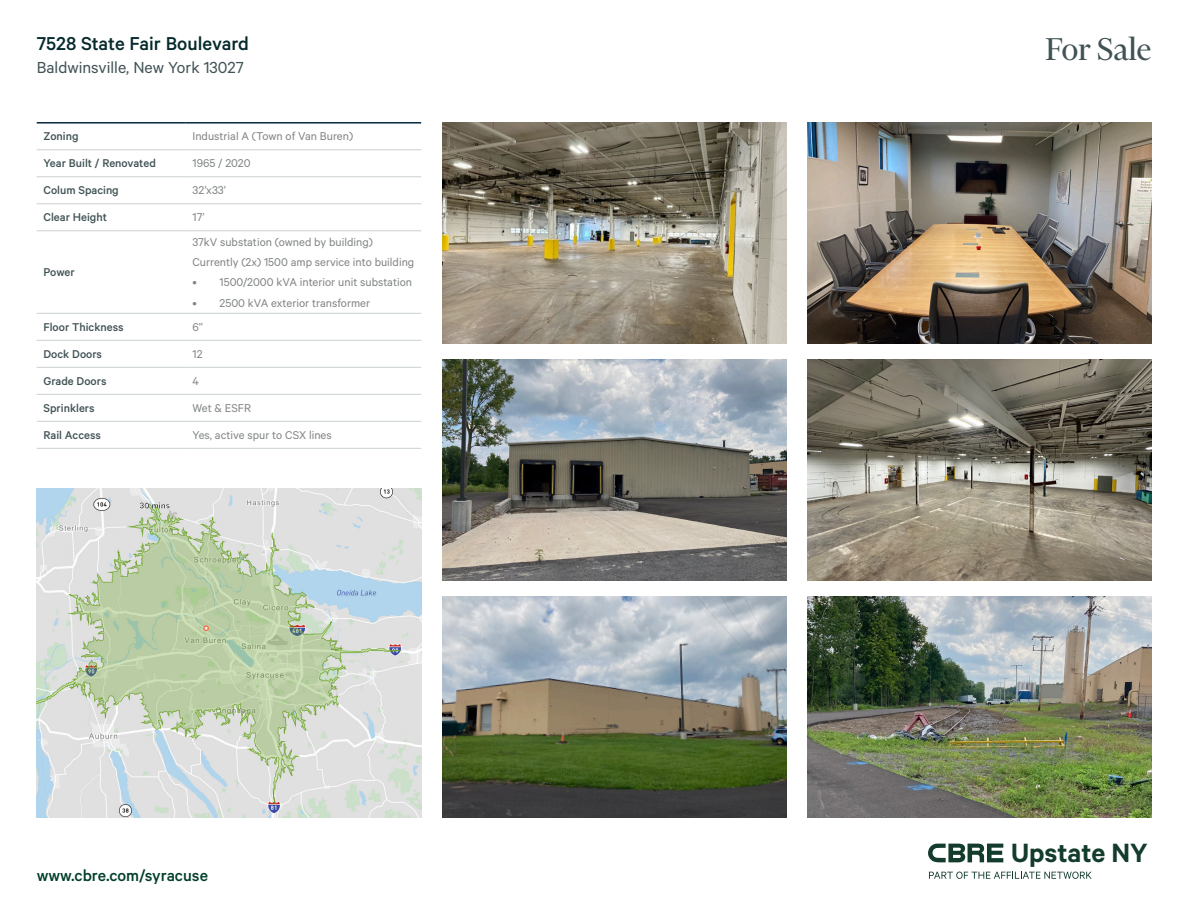
<style>
.page{position:relative;width:1188px;height:918px;background:#fff}
.page>*{position:absolute;margin:0;border:0;box-sizing:border-box;transform-origin:0 0}
.t1{font:36px "Financier Display";color:#415255}
.t2{font:600 29.7px "Calibre";color:#133c2c}
.t3{font:500 21px "Calibre";color:#05292c}
.t4{font:18px "Calibre";color:#415255}
.Bullet_Heading{font:500 18px "Calibre";color:#023f2c}
.Table_Content{font:12.75px "Calibre";color:#808581}
.Table_Content_Bold{font:500 12.75px "Calibre";color:#415255}
</style>
<div class="page">
<hr style="left:37px;top:122px;width:149px;height:2px;background:#042741">
<hr style="left:186px;top:122px;width:235px;height:2px;background:#042741">
<hr style="left:37px;top:149px;width:149px;height:1px;background:#cad0d2">
<hr style="left:186px;top:149px;width:235px;height:1px;background:#cad0d2">
<hr style="left:37px;top:176px;width:149px;height:1px;background:#cad0d2">
<hr style="left:186px;top:176px;width:235px;height:1px;background:#cad0d2">
<hr style="left:37px;top:203px;width:149px;height:1px;background:#cad0d2">
<hr style="left:186px;top:203px;width:235px;height:1px;background:#cad0d2">
<hr style="left:37px;top:230px;width:149px;height:1px;background:#cad0d2">
<hr style="left:186px;top:230px;width:235px;height:1px;background:#cad0d2">
<hr style="left:37px;top:313px;width:149px;height:1px;background:#cad0d2">
<hr style="left:186px;top:313px;width:235px;height:1px;background:#cad0d2">
<hr style="left:37px;top:340px;width:149px;height:1px;background:#cad0d2">
<hr style="left:186px;top:340px;width:235px;height:1px;background:#cad0d2">
<hr style="left:37px;top:367px;width:149px;height:1px;background:#cad0d2">
<hr style="left:186px;top:367px;width:235px;height:1px;background:#cad0d2">
<hr style="left:37px;top:394px;width:149px;height:1px;background:#cad0d2">
<hr style="left:186px;top:394px;width:235px;height:1px;background:#cad0d2">
<hr style="left:37px;top:421px;width:149px;height:1px;background:#cad0d2">
<hr style="left:186px;top:421px;width:235px;height:1px;background:#cad0d2">
<hr style="left:37px;top:448px;width:149px;height:1px;background:#cad0d2">
<hr style="left:186px;top:448px;width:235px;height:1px;background:#cad0d2">
<svg style="left:928px;top:844px;width:75px;height:18px"></svg>
<svg style="left:929px;top:872px;width:163px;height:7px"></svg>
<img style="left:36px;top:488px;width:385px;height:330px">
<img style="left:442px;top:596px;width:344px;height:222px">
<img style="left:442px;top:359px;width:344px;height:222px">
<img style="left:442px;top:122px;width:344px;height:221px">
<img style="left:807px;top:596px;width:344px;height:222px">
<img style="left:807px;top:359px;width:344px;height:222px">
<img style="left:807px;top:122px;width:344px;height:221px">
<p class="t3" style="left:37px;top:32px;width:214px">7528 State Fair Boulevard</p>
<p class="t4" style="left:37px;top:57px;width:208px">Baldwinsville, New York 13027</p>
<p class="Table_Content_Bold" style="left:43px;top:129px;width:37px">Zoning</p>
<p class="Table_Content" style="left:193px;top:129px;width:162px">Industrial A (Town of Van Buren)</p>
<p class="Table_Content_Bold" style="left:43px;top:156px;width:114px">Year Built / Renovated</p>
<p class="Table_Content" style="left:193px;top:156px;width:60px">1965 / 2020</p>
<p class="Table_Content_Bold" style="left:43px;top:183px;width:77px">Colum Spacing</p>
<p class="Table_Content" style="left:193px;top:183px;width:35px">32’x33’</p>
<p class="Table_Content_Bold" style="left:43px;top:210px;width:65px">Clear Height</p>
<p class="Table_Content" style="left:193px;top:210px;width:14px">17’</p>
<p class="Table_Content_Bold" style="left:43px;top:265px;width:33px">Power</p>
<p class="Table_Content" style="left:193px;top:234px;width:182px">37kV substation (owned by building)</p>
<p class="Table_Content" style="left:193px;top:255px;width:223px">Currently (2x) 1500 amp service into building</p>
<p class="Table_Content" style="left:193px;top:275px;width:221px">• 1500/2000 kVA interior unit substation</p>
<p class="Table_Content" style="left:193px;top:295px;width:179px">• 2500 kVA exterior transformer</p>
<p class="Table_Content_Bold" style="left:43px;top:320px;width:82px">Floor Thickness</p>
<p class="Table_Content" style="left:193px;top:320px;width:12px">6”</p>
<p class="Table_Content_Bold" style="left:43px;top:347px;width:60px">Dock Doors</p>
<p class="Table_Content" style="left:193px;top:347px;width:12px">12</p>
<p class="Table_Content_Bold" style="left:43px;top:374px;width:65px">Grade Doors</p>
<p class="Table_Content" style="left:193px;top:374px;width:8px">4</p>
<p class="Table_Content_Bold" style="left:43px;top:401px;width:53px">Sprinklers</p>
<p class="Table_Content" style="left:193px;top:401px;width:60px">Wet &amp; ESFR</p>
<p class="Table_Content_Bold" style="left:43px;top:428px;width:59px">Rail Access</p>
<p class="Table_Content" style="left:193px;top:428px;width:141px">Yes, active spur to CSX lines</p>
<p class="Bullet_Heading" style="left:37px;top:865px;width:173px">www.cbre.com/syracuse</p>
<p class="t1" style="left:1046px;top:30px;width:107px">For Sale</p>
<p class="t2" style="left:1011px;top:835px;width:138px">Upstate NY</p>
</div>
